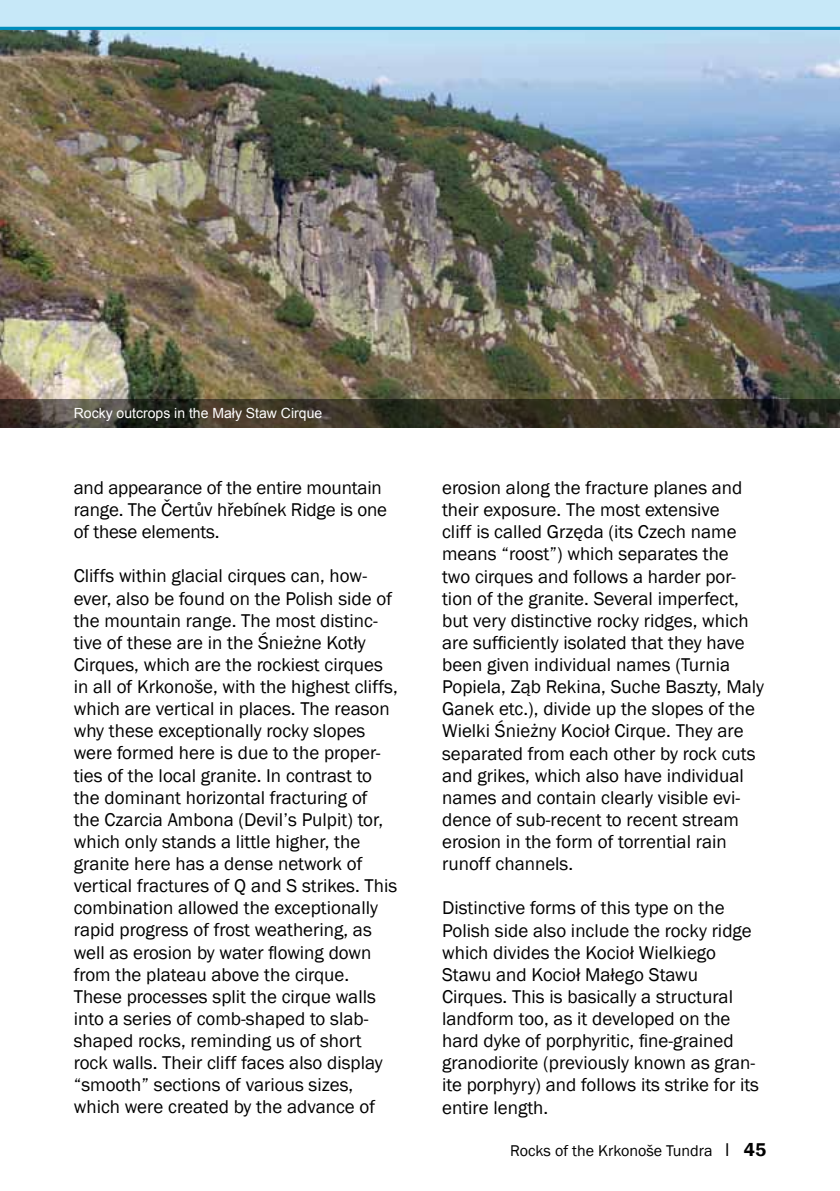
<style>
.page{position:relative;width:840px;height:1191px;background:#fff}
.page>*{position:absolute;margin:0;border:0;box-sizing:border-box;transform-origin:0 0}
.t1{font:19px/22.2px "Franklin Gothic";color:#000}
.t2{font:16px "Franklin Gothic";color:#000}
.t3{font:14px "Arial";color:#fff}
.s1{font-size:19px}
.s2{font-weight:600;font-size:19px}
</style>
<div class="page">
<img style="left:0;top:30px;width:839px;height:369px">
<svg style="left:0;top:399px;width:839px;height:28px;background:#393529"></svg>
<div style="left:0;top:0;width:839px;height:28px;background:#c7e8f8"></div>
<hr style="left:0;top:27px;width:839px;height:3px;background:#008dbc">
<p class="t3" style="left:74px;top:404px;width:250px">Rocky outcrops in the Mały Staw Cirque</p>
<p class="t1" style="left:74px;top:477px;width:315px">and appearance of the entire mountain range. The Čertův hřebínek Ridge is one of these elements.</p>
<p class="t1" style="left:74px;top:565px;width:325px">Cliffs within glacial cirques can, how&shy;ever, also be found on the Polish side of the mountain range. The most distinc&shy;tive of these are in the Śnieżne Kotły Cirques, which are the rockiest cirques in all of Krkonoše, with the highest cliffs, which are vertical in places. The reason why these exceptionally rocky slopes were formed here is due to the proper&shy;ties of the local granite. In contrast to the dominant horizontal fracturing of the Czarcia Ambona (Devil’s Pulpit) tor, which only stands a little higher, the granite here has a dense network of vertical fractures of Q and S strikes. This combination allowed the exceptionally rapid progress of frost weathering, as well as erosion by water flowing down from the plateau above the cirque.<br>These processes split the cirque walls into a series of comb-shaped to slab&shy;shaped rocks, reminding us of short rock walls. Their cliff faces also display “smooth” sections of various sizes, which were created by the advance of</p>
<p class="t1" style="left:442px;top:477px;width:323px">erosion along the fracture planes and their exposure. The most extensive<br>cliff is called Grzęda (its Czech name means “roost”) which separates the<br>two cirques and follows a harder por&shy;tion of the granite. Several imperfect, but very distinctive rocky ridges, which are sufficiently isolated that they have been given individual names (Turnia Popiela, Ząb Rekina, Suche Baszty, Maly Ganek etc.), divide up the slopes of the Wielki Śnieżny Kocioł Cirque. They are separated from each other by rock cuts and grikes, which also have individual names and contain clearly visible evi&shy;dence of sub-recent to recent stream erosion in the form of torrential rain runoff channels.</p>
<p class="t1" style="left:442px;top:897px;width:318px">Distinctive forms of this type on the Polish side also include the rocky ridge which divides the Kocioł Wielkiego Stawu and Kocioł Małego Stawu Cirques. This is basically a structural landform too, as it developed on the hard dyke of porphyritic, fine-grained granodiorite (previously known as gran&shy;ite porphyry) and follows its strike for its entire length.</p>
<p class="t2" style="left:510px;top:1141px;width:257px">Rocks of the Krkonoše Tundra <span class="s1">l</span> <span class="s2">45</span></p>
</div>
